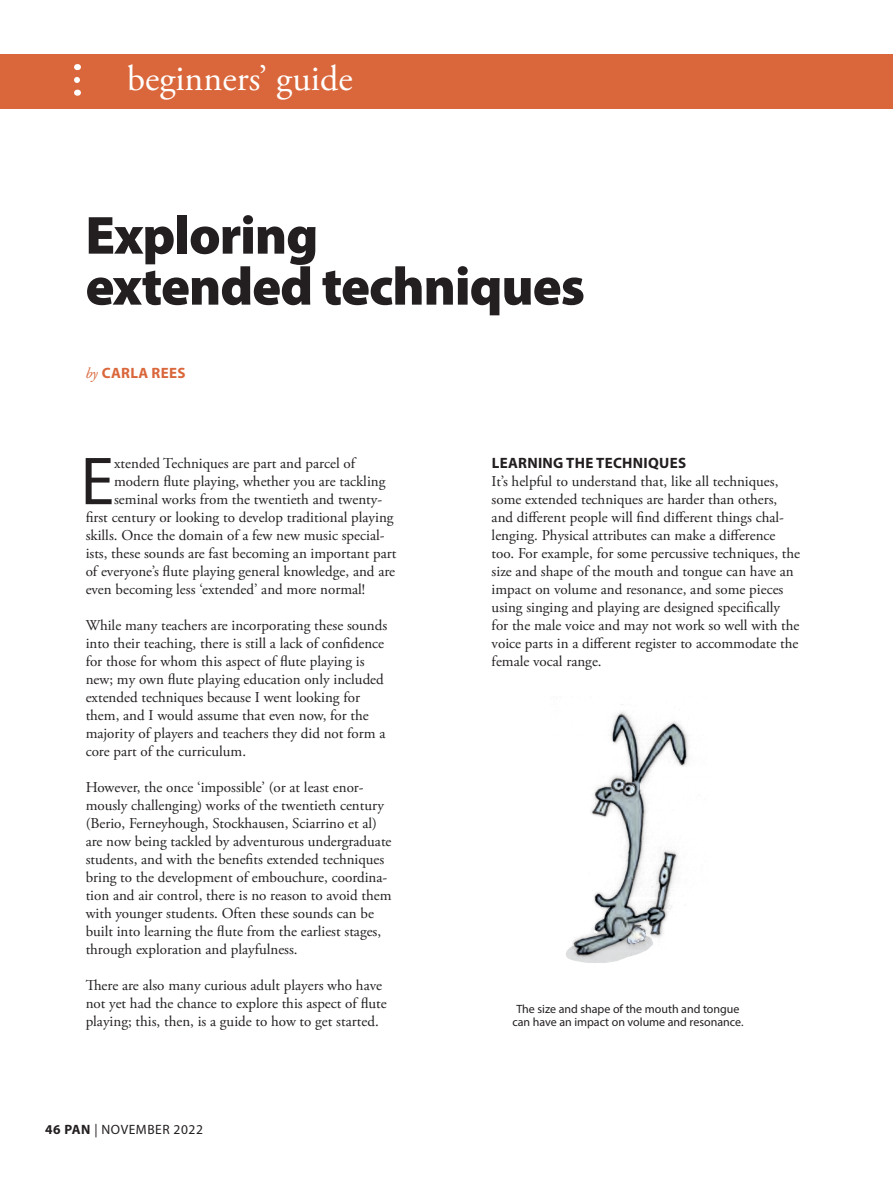
<style>
.page{position:relative;width:893px;height:1191px;background:#fff}
.page>*{position:absolute;margin:0;border:0;box-sizing:border-box;transform-origin:0 0}
.t1{font:68.4px "Myriad Pro";color:#231f20}
.t2{font:900 54px/51px "Myriad Pro";letter-spacing:-.02em;color:#231f20}
.t3{font:36px "Adobe Garamond Pro";color:#fff}
.t4{font:15px/18px "Adobe Garamond Pro";color:#231f20}
.t5{font:700 15px "Myriad Pro";letter-spacing:.02em;color:#231f20}
.t6{font:700 15px "Myriad Pro";letter-spacing:.02em;color:#da673b}
.t7{font:13.5px "Myriad Pro";letter-spacing:.04em;color:#231f20}
.t8{font:12px/13.5px "Myriad Pro";color:#231f20;text-align:center}
.s1{font-family:"Adobe Garamond Pro";font-weight:400;font-style:italic}
.s2{font-weight:700}
</style>
<div class="page">
<div style="left:0;top:54px;width:893px;height:54px;background:#da673b"></div>
<svg style="left:74px;top:80px;width:6px;height:16px"></svg>
<img style="left:566px;top:704px;width:123px;height:259px">
<h3 class="t3" style="left:127px;top:57px;width:227px">beginners’ guide</h3>
<h2 class="t2" style="left:85px;top:208px;width:501px">Exploring<br>extended techniques</h2>
<p class="t6" style="left:85px;top:363px;width:102px"><span class="s1">by</span> CARLA REES</p>
<h1 class="t1" style="left:80px;top:439px;width:35px">E</h1>
<p class="t4" style="left:114px;top:455px;width:242px">xtended Techniques are part and parcel of</p>
<p class="t4" style="left:114px;top:473px;width:273px">modern flute playing, whether you are tackling</p>
<p class="t4" style="left:114px;top:491px;width:270px">seminal works from the twentieth and twenty-</p>
<p class="t4" style="left:86px;top:509px;width:309px">first century or looking to develop traditional playing</p>
<p class="t4" style="left:86px;top:527px;width:300px">skills. Once the domain of a few new music special-</p>
<p class="t4" style="left:86px;top:545px;width:312px">ists, these sounds are fast becoming an important part</p>
<p class="t4" style="left:86px;top:563px;width:311px">of everyone’s flute playing general knowledge, and are</p>
<p class="t4" style="left:86px;top:581px;width:281px">even becoming less ‘extended’ and more normal!</p>
<p class="t4" style="left:86px;top:617px;width:303px">While many teachers are incorporating these sounds into their teaching, there is still a lack of confidence for those for whom this aspect of flute playing is new; my own flute playing education only included extended techniques because I went looking for them, and I would assume that even now, for the majority of players and teachers they did not form a core part of the curriculum.</p>
<p class="t4" style="left:86px;top:779px;width:307px">However, the once ‘impossible’ (or at least enor&shy;mously challenging) works of the twentieth century (Berio, Ferneyhough, Stockhausen, Sciarrino et al) are now being tackled by adventurous undergraduate students, and with the benefits extended techniques bring to the development of embouchure, coordina&shy;tion and air control, there is no reason to avoid them with younger students. Often these sounds can be built into learning the flute from the earliest stages, through exploration and playfulness.</p>
<p class="t4" style="left:86px;top:977px;width:303px">There are also many curious adult players who have not yet had the chance to explore this aspect of flute playing; this, then, is a guide to how to get started.</p>
<p class="t7" style="left:45px;top:1121px;width:159px"><span class="s2">46 PAN</span> | NOVEMBER 2022</p>
<p class="t5" style="left:492px;top:453px;width:196px">LEARNING THE TECHNIQUES</p>
<p class="t4" style="left:492px;top:473px;width:310px">It’s helpful to understand that, like all techniques, some extended techniques are harder than others, and different people will find different things chal&shy;lenging. Physical attributes can make a difference too. For example, for some percussive techniques, the size and shape of the mouth and tongue can have an impact on volume and resonance, and some pieces using singing and playing are designed specifically for the male voice and may not work so well with the voice parts in a different register to accommodate the female vocal range.</p>
<p class="t8" style="left:512px;top:1002px;width:233px">The size and shape of the mouth and tongue can have an impact on volume and resonance.</p>
</div>
